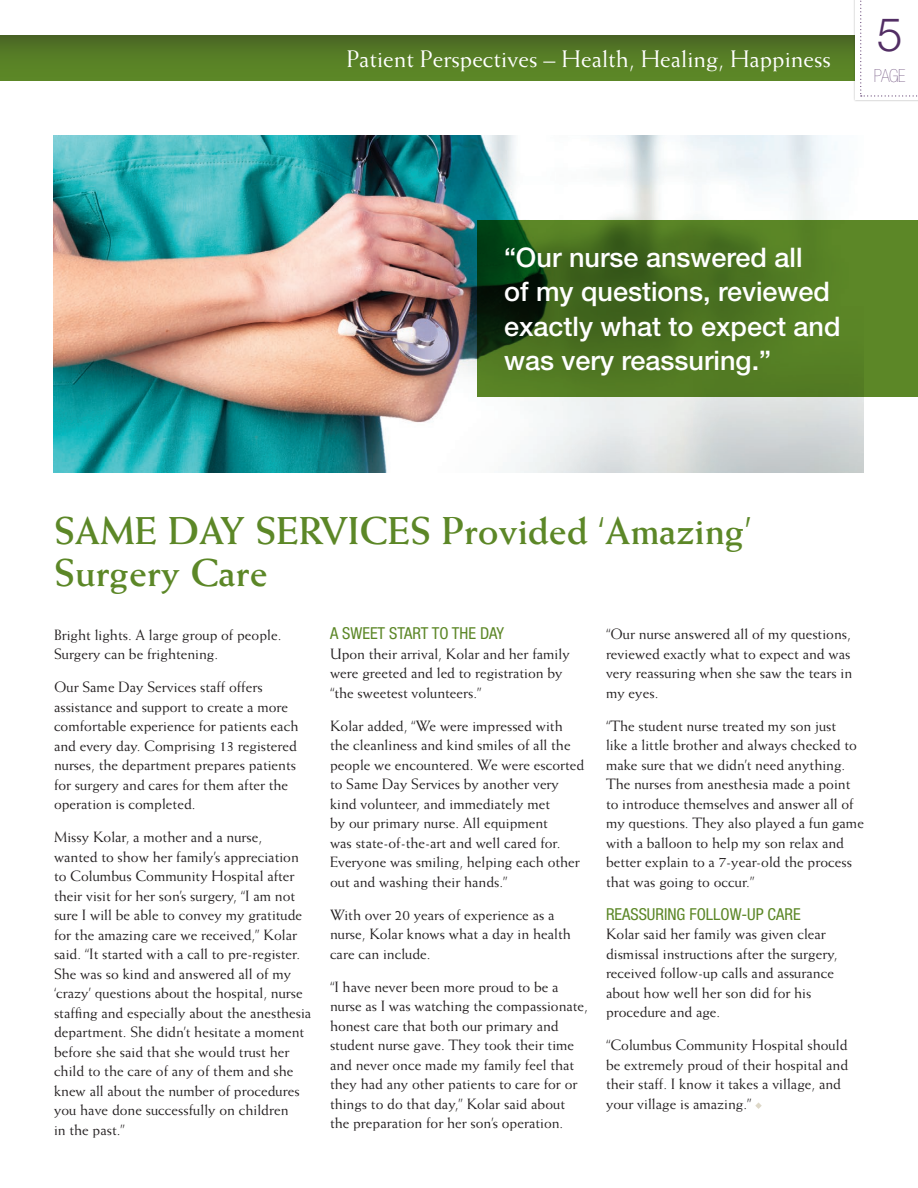
<style>
.page{position:relative;width:918px;height:1188px;background:#fff}
.page>*{position:absolute;margin:0;border:0;box-sizing:border-box;transform-origin:0 0}
.HEADLINE{font:700 39px/42px "Weiss";color:#5c8727}
.BODY{font:500 27px/34.5px "Helvetica Neue LT Std";color:#fff}
.t1{font:24px "Weiss";color:#fff}
.t2{font:200 condensed 18px "Helvetica Neue LT Std";color:#522e64}
.SUBHEAD{font:condensed 16.5px "Helvetica Neue LT Std";color:#5c8727}
.BODY-2{font:15px/19.5px "Weiss";color:#231f20}
</style>
<div class="page">
<svg style="left:1px;top:35px;width:852px;height:46px;background:#557a25"></svg>
<hr style="left:0;top:11px;width:1px;height:71px;background:#522e64">
<div style="left:0;top:0;width:918px;height:35px;background:#fff"></div>
<div style="left:853px;top:0;width:65px;height:102px;background:#231f20;opacity:.3"></div>
<div style="left:855px;top:0;width:63px;height:100px;background:#fff"></div>
<svg style="left:860px;top:0;width:58px;height:97px"></svg>
<svg style="left:755px;top:1102px;width:7px;height:7px"></svg>
<img style="left:53px;top:135px;width:811px;height:337px">
<svg style="left:477px;top:220px;width:441px;height:176px;background:#487020"></svg>
<p class="t1" style="left:346px;top:45px;width:558px">Patient Perspectives – Health, Healing, Happiness <sup>5</sup></p>
<p class="t2" style="left:874px;top:66px;width:33px">PAGE</p>
<p class="BODY" style="left:504px;top:239px;width:338px">“Our nurse answered all<br>of my questions, reviewed exactly what to expect and was very reassuring.”</p>
<p class="HEADLINE" style="left:54px;top:509px;width:698px">SAME DAY SERVICES Provided ‘Amazing’<br>Surgery Care</p>
<p class="BODY-2" style="left:606px;top:624px;width:248px;text-align:justify">“Our nurse answered all of my questions, reviewed exactly what to expect and was very reassuring when she saw the tears in my eyes.</p>
<p class="BODY-2" style="left:606px;top:716px;width:260px">“The student nurse treated my son just<br>like a little brother and always checked to make sure that we didn’t need anything.<br>The nurses from anesthesia made a point to introduce themselves and answer all of my questions. They also played a fun game with a balloon to help my son relax and better explain to a 7-year-old the process that was going to occur.”</p>
<p class="SUBHEAD" style="left:606px;top:905px;width:196px">REASSURING FOLLOW-UP CARE</p>
<p class="BODY-2" style="left:606px;top:924px;width:233px">Kolar said her family was given clear dismissal instructions after the surgery, received follow-up calls and assurance about how well her son did for his procedure and age.</p>
<p class="BODY-2" style="left:606px;top:1035px;width:244px">“Columbus Community Hospital should be extremely proud of their hospital and their staff. I know it takes a village, and your village is amazing.”</p>
<p class="SUBHEAD" style="left:330px;top:624px;width:176px">A SWEET START TO THE DAY</p>
<p class="BODY-2" style="left:330px;top:644px;width:241px">Upon their arrival, Kolar and her family were greeted and led to registration by “the sweetest volunteers.”</p>
<p class="BODY-2" style="left:330px;top:716px;width:256px">Kolar added, “We were impressed with the cleanliness and kind smiles of all the people we encountered. We were escorted to Same Day Services by another very kind volunteer, and immediately met<br>by our primary nurse. All equipment<br>was state-of-the-art and well cared for.<br>Everyone was smiling, helping each other out and washing their hands.”</p>
<p class="BODY-2" style="left:330px;top:905px;width:242px">With over 20 years of experience as a nurse, Kolar knows what a day in health care can include.</p>
<p class="BODY-2" style="left:330px;top:977px;width:260px">“I have never been more proud to be a nurse as I was watching the compassionate, honest care that both our primary and student nurse gave. They took their time and never once made my family feel that they had any other patients to care for or things to do that day,” Kolar said about the preparation for her son’s operation.</p>
<p class="BODY-2" style="left:54px;top:625px;width:229px">Bright lights. A large group of people.<br>Surgery can be frightening.</p>
<p class="BODY-2" style="left:54px;top:677px;width:246px">Our Same Day Services staff offers assistance and support to create a more comfortable experience for patients each and every day. Comprising 13 registered nurses, the department prepares patients for surgery and cares for them after the operation is completed.</p>
<p class="BODY-2" style="left:54px;top:827px;width:259px">Missy Kolar, a mother and a nurse,<br>wanted to show her family’s appreciation to Columbus Community Hospital after their visit for her son’s surgery, “I am not sure I will be able to convey my gratitude for the amazing care we received,” Kolar said. “It started with a call to pre-register.<br>She was so kind and answered all of my ‘crazy’ questions about the hospital, nurse staffing and especially about the anesthesia department. She didn’t hesitate a moment before she said that she would trust her child to the care of any of them and she knew all about the number of procedures you have done successfully on children<br>in the past.”</p>
</div>
